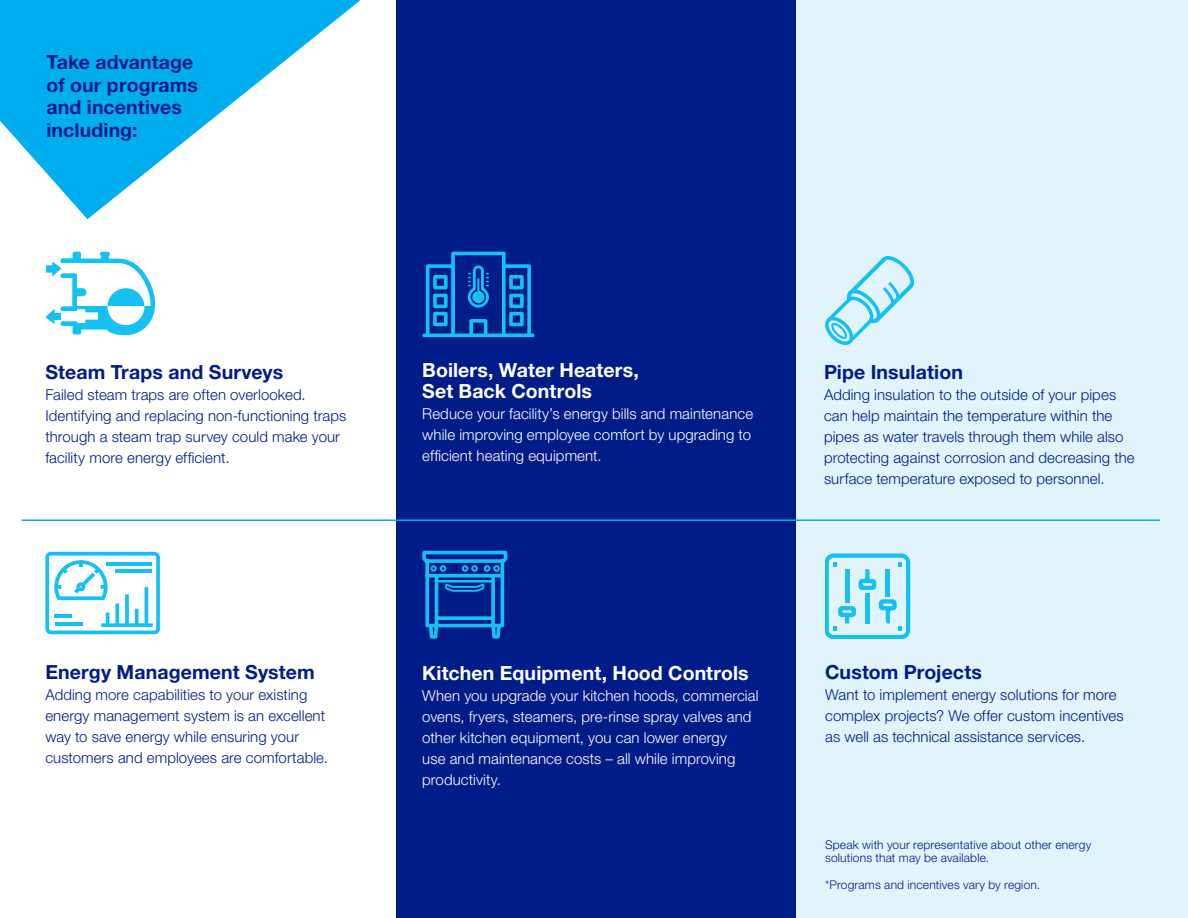
<style>
.page{position:relative;width:1188px;height:918px;background:#fff}
.page>*{position:absolute;margin:0;border:0;box-sizing:border-box;transform-origin:0 0}
.Header_Option1{font:700 19.5px "Helvetica Neue LT Std";letter-spacing:.005em;color:#001c88}
.Header_Option1-2{font:700 19.5px "Helvetica Neue LT Std";letter-spacing:.005em;color:#fff}
.Header_Option1-3{font:300 15px/21px "Helvetica Neue LT Std";letter-spacing:.005em;color:#001c88}
.Header_Option1-4{font:300 15px/21px "Helvetica Neue LT Std";letter-spacing:.005em;color:#fff}
.Header_Option1-5{font:300 12px/13.5px "Helvetica Neue LT Std";letter-spacing:.015em;color:#001c88}
</style>
<div class="page">
<div style="left:796px;top:0;width:392px;height:918px;background:#e1f4fc"></div>
<div style="left:396px;top:0;width:400px;height:918px;background:#001c88"></div>
<hr style="left:22px;top:519px;width:1138px;height:2px;background:#00aeef">
<svg style="left:0;top:0;width:361px;height:219px;fill:#00aeef"></svg>
<svg style="left:422px;top:550px;width:86px;height:89px"></svg>
<hr style="left:437px;top:580px;width:55px;height:3px;background:#15c0f2">
<svg style="left:422px;top:252px;width:113px;height:85px"></svg>
<svg style="left:825px;top:256px;width:90px;height:89px"></svg>
<svg style="left:825px;top:554px;width:85px;height:85px"></svg>
<svg style="left:45px;top:252px;width:111px;height:83px"></svg>
<svg style="left:45px;top:552px;width:115px;height:82px"></svg>
<p class="Header_Option1" style="left:46px;top:50px;width:148px">Take advantage</p>
<p class="Header_Option1" style="left:46px;top:72px;width:153px">of our programs</p>
<p class="Header_Option1" style="left:46px;top:95px;width:137px">and incentives</p>
<p class="Header_Option1" style="left:46px;top:117px;width:93px">including:</p>
<p class="Header_Option1" style="left:45px;top:360px;width:239px">Steam Traps and Surveys</p>
<p class="Header_Option1-3" style="left:45px;top:384px;width:303px">Failed steam traps are often overlooked.<br>Identifying and replacing non-functioning traps through a steam trap survey could make your facility more energy efficient.</p>
<p class="Header_Option1" style="left:45px;top:660px;width:271px">Energy Management System</p>
<p class="Header_Option1-3" style="left:45px;top:684px;width:263px">Adding more capabilities to your existing</p>
<p class="Header_Option1-3" style="left:45px;top:705px;width:281px">energy management system is an excellent</p>
<p class="Header_Option1-3" style="left:45px;top:726px;width:255px">way to save energy while ensuring your</p>
<p class="Header_Option1-3" style="left:45px;top:747px;width:284px">customers and employees are comfortable.</p>
<p class="Header_Option1-2" style="left:422px;top:358px;width:218px">Boilers, Water Heaters,</p>
<p class="Header_Option1-2" style="left:422px;top:379px;width:171px">Set Back Controls</p>
<p class="Header_Option1-4" style="left:422px;top:403px;width:332px">Reduce your facility’s energy bills and maintenance while improving employee comfort by upgrading to efficient heating equipment.</p>
<p class="Header_Option1" style="left:824px;top:360px;width:140px">Pipe Insulation</p>
<p class="Header_Option1-3" style="left:824px;top:384px;width:312px">Adding insulation to the outside of your pipes can help maintain the temperature within the pipes as water travels through them while also protecting against corrosion and decreasing the surface temperature exposed to personnel.</p>
<p class="Header_Option1-2" style="left:422px;top:661px;width:328px">Kitchen Equipment, Hood Controls</p>
<p class="Header_Option1-4" style="left:422px;top:685px;width:338px">When you upgrade your kitchen hoods, commercial ovens, fryers, steamers, pre-rinse spray valves and other kitchen equipment, you can lower energy<br>use and maintenance costs – all while improving productivity.</p>
<p class="Header_Option1" style="left:825px;top:660px;width:158px">Custom Projects</p>
<p class="Header_Option1-3" style="left:825px;top:684px;width:300px">Want to implement energy solutions for more complex projects? We offer custom incentives</p>
<p class="Header_Option1-3" style="left:825px;top:726px;width:262px">as well as technical assistance services.</p>
<p class="Header_Option1-5" style="left:825px;top:838px;width:268px">Speak with your representative about other energy solutions that may be available.</p>
<p class="Header_Option1-5" style="left:825px;top:878px;width:217px">*Programs and incentives vary by region.</p>
</div>
